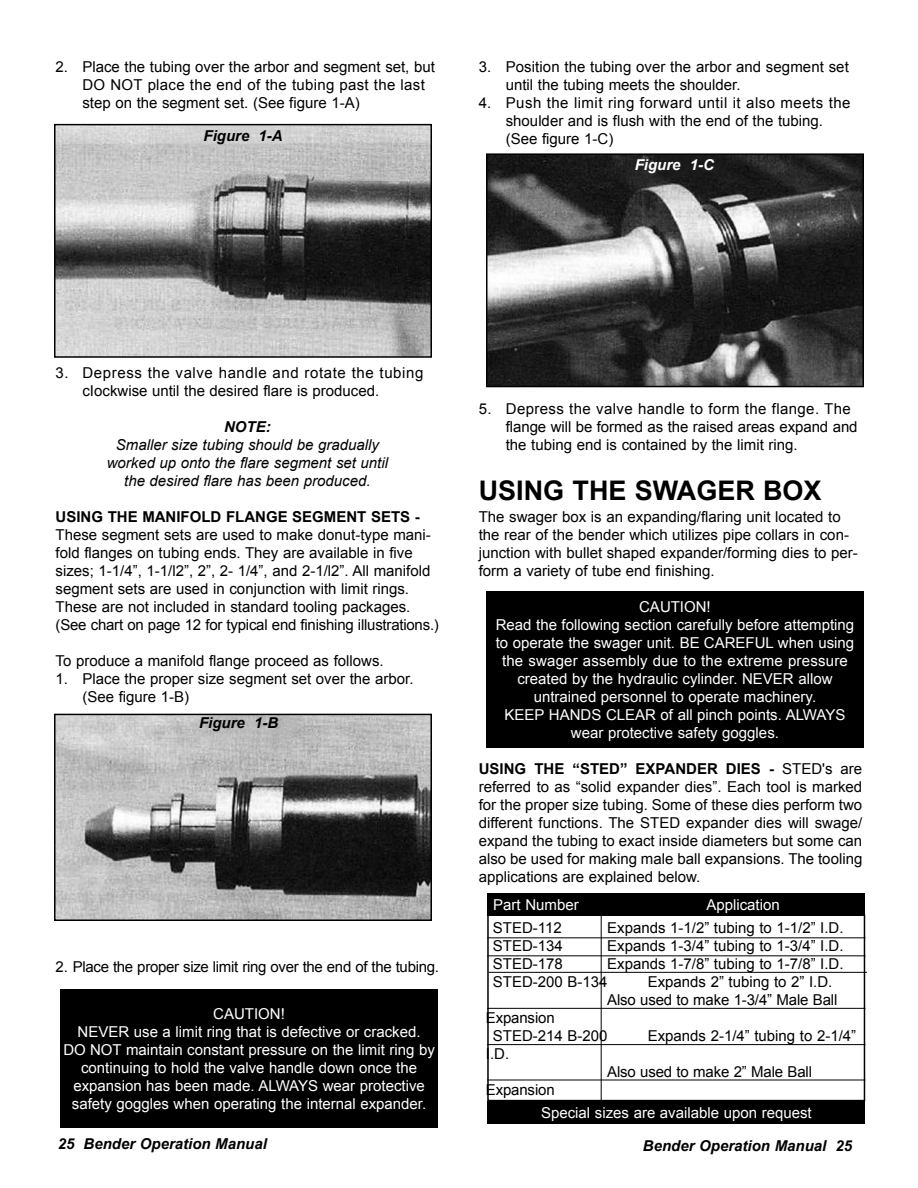
<style>
.page{position:relative;width:918px;height:1188px;background:#fff}
.page>*{position:absolute;margin:0;border:0;box-sizing:border-box;transform-origin:0 0}
.t1{font:700 27px "Arial";color:#000}
.t2{font:15px/18px "Arial";color:#000}
.t3{font:15px/18px "Arial";color:#fff;text-align:center}
.t4{font:italic 15px/18px "Arial";color:#000;text-align:center}
.t5{font:italic 700 15px "Arial";color:#000}
.t6{font:15px "Arial";letter-spacing:-.02em;color:#000}
.t7{font:700 15px "Arial";color:#000}
.t8{font:italic 700 15px "Arial";color:#fff}
.s1{font-weight:700}
</style>
<div class="page">
<svg style="left:487px;top:914px;width:379px;height:188px"></svg>
<svg style="left:54px;top:123px;width:378px;height:235px;background:#969696"></svg>
<svg style="left:54px;top:713px;width:378px;height:208px;background:#8b8b8b"></svg>
<svg style="left:486px;top:153px;width:378px;height:235px;background:#4a4a4a"></svg>
<div style="left:60px;top:989px;width:378px;height:138px;background:#000"></div>
<div style="left:486px;top:591px;width:378px;height:157px;background:#000"></div>
<div style="left:487px;top:893px;width:378px;height:23px;background:#000"></div>
<div style="left:488px;top:1101px;width:378px;height:23px;background:#000"></div>
<hr style="left:487px;top:937px;width:379px;height:1px;background:#000">
<hr style="left:487px;top:955px;width:379px;height:1px;background:#000">
<hr style="left:489px;top:972px;width:378px;height:1px;background:#000">
<hr style="left:487px;top:1080px;width:379px;height:1px;background:#000">
<hr style="left:487px;top:1044px;width:379px;height:1px;background:#000">
<hr style="left:487px;top:1008px;width:379px;height:1px;background:#000">
<hr style="left:601px;top:897px;width:1px;height:204px;background:#000">
<p class="t2" style="left:82px;top:58px;width:354px;text-indent:-27px">2. Place the tubing over the arbor and segment set, but<br>DO NOT place the end of the tubing past the last step on the segment set. (See figure 1-A)</p>
<p class="t5" style="left:204px;top:126px;width:81px">Figure 1-A</p>
<p class="t2" style="left:506px;top:58px;width:345px;text-indent:-27px">3. Position the tubing over the arbor and segment set until the tubing meets the shoulder.</p>
<p class="t2" style="left:506px;top:94px;width:346px;text-indent:-27px">4. Push the limit ring forward until it also meets the shoulder and is flush with the end of the tubing. (See figure 1-C)</p>
<p class="t8" style="left:635px;top:155px;width:81px">Figure 1-C</p>
<p class="t2" style="left:82px;top:364px;width:342px;text-indent:-27px">3. Depress the valve handle and rotate the tubing cIockwise until the desired flare is produced.</p>
<p class="t5" style="left:224px;top:417px;width:48px">NOTE:</p>
<p class="t4" style="left:107px;top:436px;width:283px">Smaller size tubing should be gradually worked up onto the flare segment set until the desired flare has been produced.</p>
<p class="t7" style="left:56px;top:507px;width:366px">USING THE MANIFOLD FLANGE SEGMENT SETS -</p>
<p class="t2" style="left:56px;top:526px;width:385px">These segment sets are used to make donut-type mani&shy;fold flanges on tubing ends. They are available in five sizes; 1-1/4”, 1-1/l2”, 2”, 2- 1/4”, and 2-1/l2”. All manifold segment sets are used in conjunction with limit rings.<br>These are not included in standard tooling packages. (See chart on page 12 for typical end finishing illustrations.)</p>
<p class="t2" style="left:56px;top:652px;width:330px">To produce a manifold flange proceed as follows.</p>
<p class="t2" style="left:82px;top:670px;width:333px;text-indent:-27px">1. Place the proper size segment set over the arbor. (See figure 1-B)</p>
<p class="t5" style="left:199px;top:713px;width:81px">Figure 1-B</p>
<p class="t6" style="left:56px;top:957px;width:385px">2. Place the proper size limit ring over the end of the tubing.</p>
<p class="t3" style="left:63px;top:1005px;width:373px">CAUTION!<br>NEVER use a limit ring that is defective or cracked.<br>DO NOT maintain constant pressure on the limit ring by continuing to hold the valve handle down once the expansion has been made. ALWAYS wear protective safety goggles when operating the internal expander.</p>
<p class="t5" style="left:58px;top:1134px;width:211px">25 Bender Operation Manual</p>
<p class="t2" style="left:506px;top:400px;width:353px;text-indent:-27px">5. Depress the valve handle to form the flange. The flange will be formed as the raised areas expand and the tubing end is contained by the limit ring.</p>
<h1 class="t1" style="left:479px;top:473px;width:344px">USING THE SWAGER BOX</h1>
<p class="t2" style="left:479px;top:508px;width:380px">The swager box is an expanding/flaring unit located to the rear of the bender which utilizes pipe collars in con&shy;junction with bullet shaped expander/forming dies to per&shy;form a variety of tube end finishing.</p>
<p class="t3" style="left:496px;top:598px;width:360px">CAUTION!<br>Read the following section carefully before attempting to operate the swager unit. BE CAREFUL when using the swager assembly due to the extreme pressure created by the hydraulic cylinder. NEVER allow untrained personnel to operate machinery.<br>KEEP HANDS CLEAR of all pinch points. ALWAYS wear protective safety goggles.</p>
<p class="t2" style="left:479px;top:760px;width:385px;text-align:justify"><span class="s1">USING THE “STED” EXPANDER DIES -</span> STED's are referred to as “solid expander dies”. Each tool is marked for the proper size tubing. Some of these dies perform two different functions. The STED expander dies will swage/ expand the tubing to exact inside diameters but some can also be used for making male ball expansions. The tooling applications are explained below.</p>
<p class="t3" style="left:493px;top:896px;width:87px">Part Number</p>
<p class="t3" style="left:706px;top:896px;width:75px">Application</p>
<p class="t2" style="left:493px;top:919px;width:70px">STED-112</p>
<p class="t2" style="left:607px;top:919px;width:238px">Expands 1-1/2” tubing to 1-1/2” I.D.</p>
<p class="t2" style="left:493px;top:937px;width:72px">STED-134</p>
<p class="t2" style="left:607px;top:937px;width:238px">Expands 1-3/4” tubing to 1-3/4” I.D.</p>
<p class="t2" style="left:493px;top:955px;width:72px">STED-178</p>
<p class="t2" style="left:493px;top:955px;width:352px;text-indent:114px">Expands 1-7/8” tubing to 1-7/8” I.D.<br>STED-200 B-134</p>
<p class="t2" style="left:607px;top:973px;width:232px;text-indent:40px">Expands 2” tubing to 2” I.D.<br>Also used to make 1-3/4” Male Ball</p>
<p class="t2" style="left:493px;top:1009px;width:116px;text-indent:-7px">Expansion<br>STED-214 B-200</p>
<p class="t2" style="left:486px;top:1045px;width:25px">I.D.</p>
<p class="t2" style="left:648px;top:1027px;width:210px">Expands 2-1/4” tubing to 2-1/4”</p>
<p class="t2" style="left:486px;top:1081px;width:70px">Expansion</p>
<p class="t2" style="left:607px;top:1063px;width:206px">Also used to make 2” Male Ball</p>
<p class="t3" style="left:541px;top:1104px;width:272px">Special sizes are available upon request</p>
<p class="t5" style="left:643px;top:1136px;width:211px">Bender Operation Manual 25</p>
</div>
